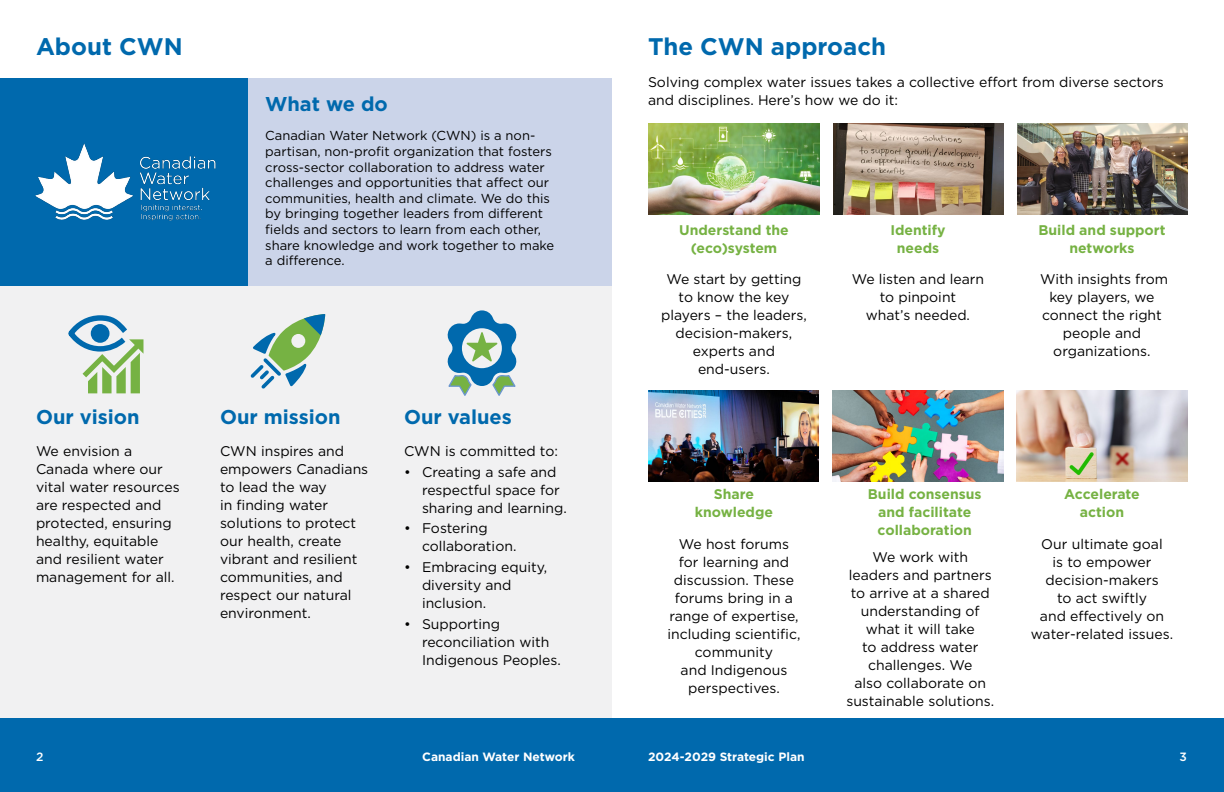
<style>
.page{position:relative;width:1224px;height:792px;background:#fff}
.page>*{position:absolute;margin:0;border:0;box-sizing:border-box;transform-origin:0 0}
.t1{font:700 24px "Gotham";color:#0069ad}
.t2{font:700 20px "Gotham";color:#0069ad}
.t3{font:14px/18px "Gotham";color:#000}
.t4{font:700 14px/18px "Gotham";color:#76b243;text-align:center}
.t5{font:13px/15.6px "Gotham";color:#000}
.t6{font:700 12px "Gotham";color:#fff}
.t7{font:500 12px "Gotham";color:#fff}
</style>
<div class="page">
<div style="left:0;top:718px;width:612px;height:74px;background:#0069ad"></div>
<div style="left:612px;top:718px;width:612px;height:74px;background:#0069ad"></div>
<div style="left:211px;top:78px;width:401px;height:209px;background:#cbd4e9"></div>
<div style="left:0;top:78px;width:248px;height:209px;background:#0069ad"></div>
<div style="left:0;top:287px;width:612px;height:431px;background:#f1f1f2"></div>
<svg style="left:68px;top:315px;width:76px;height:78px"></svg>
<svg style="left:250px;top:314px;width:75px;height:75px"></svg>
<svg style="left:447px;top:310px;width:70px;height:86px"></svg>
<img style="left:36px;top:143px;width:180px;height:78px">
<img style="left:648px;top:123px;width:172px;height:92px">
<img style="left:648px;top:390px;width:171px;height:92px">
<img style="left:833px;top:123px;width:171px;height:92px">
<img style="left:832px;top:390px;width:172px;height:92px">
<img style="left:1017px;top:123px;width:171px;height:92px">
<img style="left:1016px;top:390px;width:172px;height:92px">
<h1 class="t1" style="left:36px;top:31px;width:148px">About CWN</h1>
<h1 class="t1" style="left:648px;top:31px;width:240px">The CWN approach</h1>
<p class="t3" style="left:648px;top:72px;width:517px">Solving complex water issues takes a collective effort from diverse sectors and disciplines. Here’s how we do it:</p>
<h2 class="t2" style="left:265px;top:91px;width:124px">What we do</h2>
<p class="t5" style="left:265px;top:128px;width:291px">Canadian Water Network (CWN) is a non&shy;partisan, non-profit organization that fosters cross-sector collaboration to address water challenges and opportunities that affect our communities, health and climate. We do this by bringing together leaders from different fields and sectors to learn from each other, share knowledge and work together to make a difference.</p>
<p class="t4" style="left:890px;top:221px;width:57px">Identify needs</p>
<p class="t3" style="left:852px;top:270px;width:134px;text-align:center">We listen and learn to pinpoint<br>what’s needed.</p>
<p class="t4" style="left:679px;top:221px;width:111px">Understand the (eco)system</p>
<p class="t3" style="left:661px;top:270px;width:147px;text-align:center">We start by getting to know the key players – the leaders, decision-makers, experts and end-users.</p>
<p class="t4" style="left:1038px;top:221px;width:129px">Build and support networks</p>
<p class="t3" style="left:1040px;top:270px;width:130px;text-align:center">With insights from key players, we connect the right people and organizations.</p>
<h2 class="t2" style="left:36px;top:404px;width:105px">Our vision</h2>
<p class="t3" style="left:36px;top:441px;width:145px">We envision a<br>Canada where our vital water resources are respected and protected, ensuring healthy, equitable and resilient water management for all.</p>
<h2 class="t2" style="left:220px;top:404px;width:122px">Our mission</h2>
<p class="t3" style="left:220px;top:441px;width:150px">CWN inspires and empowers Canadians to lead the way<br>in finding water solutions to protect our health, create vibrant and resilient communities, and respect our natural environment.</p>
<h2 class="t2" style="left:404px;top:404px;width:109px">Our values</h2>
<p class="t3" style="left:404px;top:441px;width:156px">CWN is committed to:</p>
<p class="t3" style="left:422px;top:462px;width:146px;text-indent:-18px">• Creating a safe and respectful space for sharing and learning.</p>
<p class="t3" style="left:422px;top:519px;width:96px;text-indent:-18px">• Fostering collaboration.</p>
<p class="t3" style="left:422px;top:558px;width:127px;text-indent:-18px">• Embracing equity, diversity and inclusion.</p>
<p class="t3" style="left:422px;top:615px;width:141px;text-indent:-18px">• Supporting reconciliation with<br>Indigenous Peoples.</p>
<p class="t4" style="left:695px;top:485px;width:80px">Share knowledge</p>
<p class="t3" style="left:668px;top:535px;width:134px;text-align:center">We host forums for learning and discussion. These forums bring in a range of expertise, including scientific, community<br>and Indigenous perspectives.</p>
<p class="t4" style="left:868px;top:485px;width:115px">Build consensus and facilitate collaboration</p>
<p class="t3" style="left:846px;top:548px;width:149px;text-align:center">We work with leaders and partners to arrive at a shared understanding of what it will take<br>to address water challenges. We<br>also collaborate on sustainable solutions.</p>
<p class="t4" style="left:1064px;top:485px;width:77px">Accelerate action</p>
<p class="t3" style="left:1031px;top:535px;width:144px;text-align:center">Our ultimate goal<br>is to empower decision-makers<br>to act swiftly<br>and effectively on water-related issues.</p>
<p class="t7" style="left:36px;top:749px;width:9px">2</p>
<p class="t6" style="left:422px;top:749px;width:154px">Canadian Water Network</p>
<p class="t6" style="left:648px;top:749px;width:158px">2024-2029 Strategic Plan</p>
<p class="t7" style="left:1180px;top:749px;width:9px">3</p>
</div>
